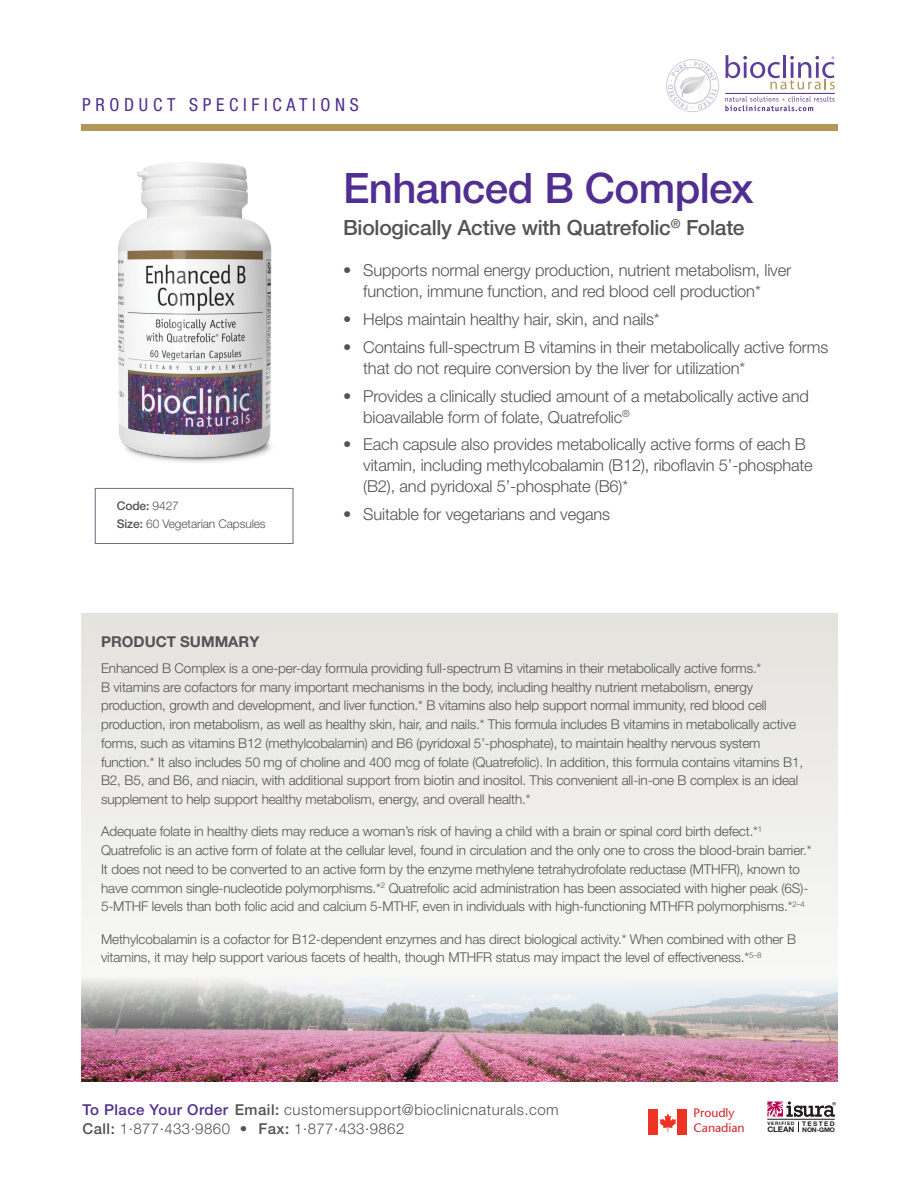
<style>
.page{position:relative;width:918px;height:1188px;background:#fff}
.page>*{position:absolute;margin:0;border:0;box-sizing:border-box;transform-origin:0 0}
.Product_Name{font:500 42px "Helvetica Neue LT Pro";letter-spacing:-.015em;color:#502e92}
.Subhead{font:500 21px "Helvetica Neue LT Pro";letter-spacing:-.01em;color:#535355}
.t1{font:condensed 18px "Helvetica Neue LT Pro";letter-spacing:.26em;color:#502e92}
.t2{font:300 16.5px/21px "Helvetica Neue LT Pro";letter-spacing:-.01em;color:#535355}
.t3{font:300 15px/19.5px "Helvetica Neue LT Pro";letter-spacing:.03em;color:#535355}
.t4{font:700 15px "Helvetica Neue LT Pro";color:#535355}
.Body_text{font:300 13.5px/18.8px "Helvetica Neue LT Pro";letter-spacing:-.01em;color:#535355}
.t5{font:500 12.3px/15px "Stone Sans Std";color:#d1232a}
.t6{font:300 12px "Helvetica Neue LT Pro";letter-spacing:-.01em;color:#535355}
.t7{font:500 12px "Helvetica Neue LT Pro";color:#535355}
.t8{font:700 7.65px "Helvetica Neue LT Pro";color:#231f20;scale:1.04 1}
.t9{font:700 6.3px/6.1px "Helvetica Neue LT Pro";letter-spacing:.2em;color:#231f20;scale:1.04 1}
.t10{font:700 4.65px "Helvetica Neue LT Pro";letter-spacing:.14em;color:#231f20;scale:1.04 1}
.s1{font-weight:300}
.s2{font-weight:500}
.s3{font-weight:500;color:#502e92}
</style>
<div class="page">
<div style="left:81px;top:124px;width:756px;height:7px;background:#b39758"></div>
<hr style="left:725px;top:93px;width:110px;height:1px;background:#502e92">
<svg style="left:725px;top:96px;width:109px;height:15px"></svg>
<svg style="left:725px;top:55px;width:110px;height:35px"></svg>
<div style="left:666px;top:59px;width:53px;height:53px;border:1px solid #a8a9ad;border-radius:50%"></div>
<svg style="left:659px;top:1113px;width:17px;height:19px"></svg>
<div style="left:649px;top:1109px;width:9px;height:26px;background:#ee3224"></div>
<div style="left:678px;top:1109px;width:9px;height:26px;background:#ee3224"></div>
<div style="left:81px;top:613px;width:756px;height:466px;background:#eeedea"></div>
<img style="left:81px;top:975px;width:756px;height:106px">
<svg style="left:767px;top:1101px;width:69px;height:31px"></svg>
<img style="left:118px;top:162px;width:154px;height:301px">
<div style="left:95px;top:488px;width:198px;height:56px;border:1px solid #65717f"></div>
<svg style="left:668px;top:62px;width:49px;height:48px"></svg>
<h3 class="t1" style="left:82px;top:94px;width:278px">PRODUCT SPECIFICATIONS</h3>
<p class="t7" style="left:117px;top:498px;width:64px">Code: <span class="s1">9427</span></p>
<p class="t6" style="left:117px;top:516px;width:150px"><span class="s2">Size:</span> 60 Vegetarian Capsules</p>
<p class="Product_Name" style="left:343px;top:163px;width:412px">Enhanced B Complex</p>
<p class="Subhead" style="left:343px;top:215px;width:403px">Biologically Active with Quatrefolic<sup>®</sup> Folate</p>
<p class="t2" style="left:363px;top:260px;width:430px;text-indent:-20px">• Supports normal energy production, nutrient metabolism, liver function, immune function, and red blood cell production*</p>
<p class="t2" style="left:343px;top:308px;width:318px">• Helps maintain healthy hair, skin, and nails*</p>
<p class="t2" style="left:363px;top:336px;width:467px;text-indent:-20px">• Contains full-spectrum B vitamins in their metabolically active forms that do not require conversion by the liver for utilization*</p>
<p class="t2" style="left:363px;top:385px;width:447px;text-indent:-20px">• Provides a clinically studied amount of a metabolically active and bioavailable form of folate, Quatrefolic<sup>®</sup></p>
<p class="t2" style="left:363px;top:434px;width:451px;text-indent:-20px">• Each capsule also provides metabolically active forms of each B vitamin, including methylcobalamin (B12), riboflavin 5’-phosphate (B2), and pyridoxal 5’-phosphate (B6)*</p>
<p class="t2" style="left:343px;top:503px;width:269px">• Suitable for vegetarians and vegans</p>
<p class="t4" style="left:101px;top:633px;width:160px">PRODUCT SUMMARY</p>
<p class="Body_text" style="left:101px;top:658px;width:704px">Enhanced B Complex is a one-per-day formula providing full-spectrum B vitamins in their metabolically active forms.*<br>B vitamins are cofactors for many important mechanisms in the body, including healthy nutrient metabolism, energy production, growth and development, and liver function.* B vitamins also help support normal immunity, red blood cell production, iron metabolism, as well as healthy skin, hair, and nails.* This formula includes B vitamins in metabolically active forms, such as vitamins B12 (methylcobalamin) and B6 (pyridoxal 5’-phosphate), to maintain healthy nervous system function.* It also includes 50 mg of choline and 400 mcg of folate (Quatrefolic). In addition, this formula contains vitamins B1, B2, B5, and B6, and niacin, with additional support from biotin and inositol. This convenient all-in-one B complex is an ideal supplement to help support healthy metabolism, energy, and overall health.*</p>
<p class="Body_text" style="left:101px;top:822px;width:712px">Adequate folate in healthy diets may reduce a woman’s risk of having a child with a brain or spinal cord birth defect.*<sup>1<br></sup>Quatrefolic is an active form of folate at the cellular level, found in circulation and the only one to cross the blood-brain barrier.* It does not need to be converted to an active form by the enzyme methylene tetrahydrofolate reductase (MTHFR), known to have common single-nucleotide polymorphisms.*<sup>2</sup> Quatrefolic acid administration has been associated with higher peak (6S)- 5-MTHF levels than both folic acid and calcium 5-MTHF, even in individuals with high-functioning MTHFR polymorphisms.*<sup>2–4</sup></p>
<p class="Body_text" style="left:101px;top:929px;width:697px">Methylcobalamin is a cofactor for B12-dependent enzymes and has direct biological activity.* When combined with other B vitamins, it may help support various facets of health, though MTHFR status may impact the level of effectiveness.*<sup>5–8</sup></p>
<p class="t3" style="left:82px;top:1099px;width:478px"><span class="s3">To Place Your Order</span> <span class="s2">Email:</span> customersupport@bioclinicnaturals.com<br><span class="s2">Call:</span> 1·877·433·9860 • <span class="s2">Fax:</span> 1·877·433·9862</p>
<p class="t5" style="left:693px;top:1105px;width:53px">Proudly<br>Canadian</p>
<p class="t10" style="left:767px;top:1120px;width:28px">VERIFIED</p>
<p class="t8" style="left:767px;top:1125px;width:28px">CLEAN</p>
<p class="t9" style="left:802px;top:1120px;width:33px">TESTED<br>NON-GMO</p>
</div>
